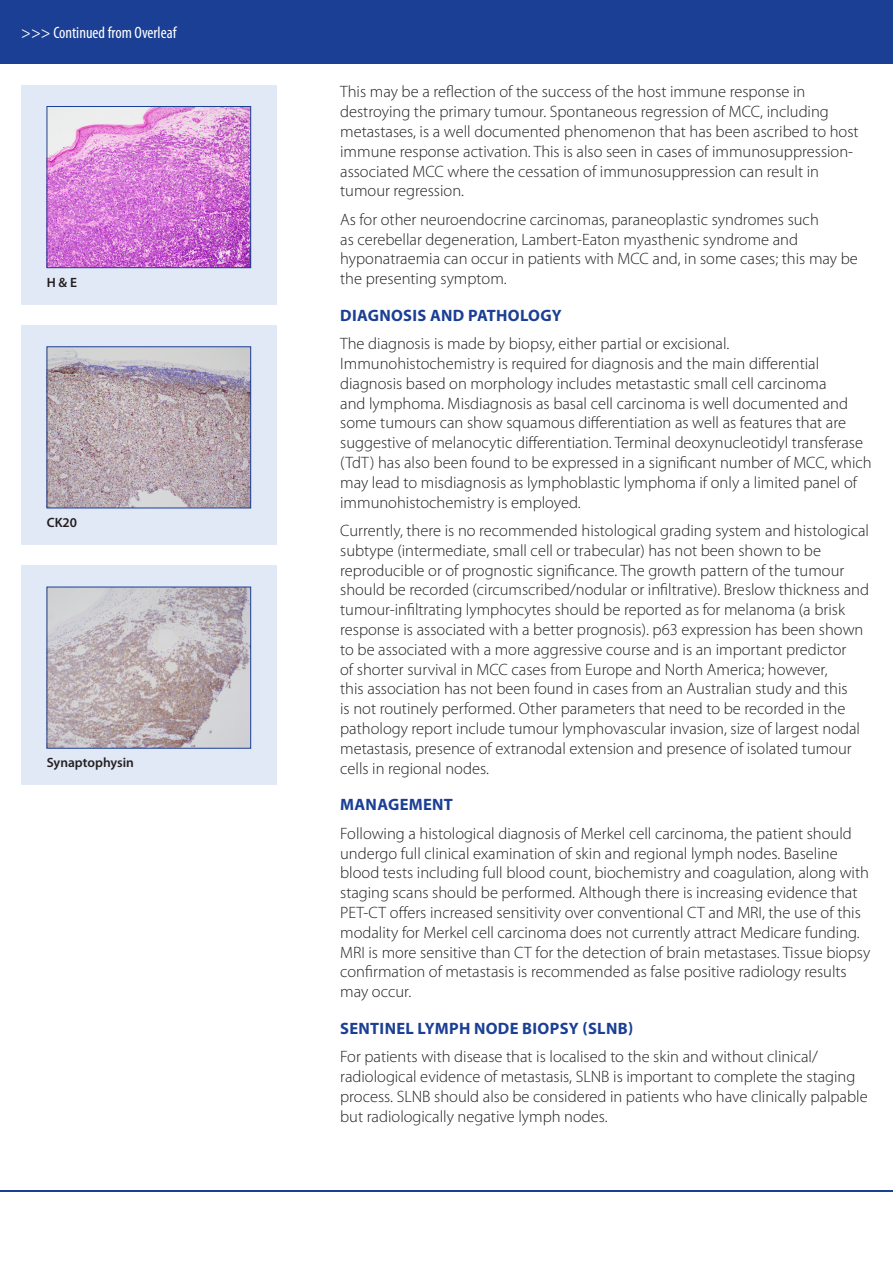
<style>
.page{position:relative;width:893px;height:1263px;background:#fff}
.page>*{position:absolute;margin:0;border:0;box-sizing:border-box;transform-origin:0 0}
.body{font:300 16.5px/19.8px "Myriad Pro";color:#231f20}
.body-2{font:700 16.5px "Myriad Pro";letter-spacing:.02em;color:#1b3f94}
.body-3{font:condensed 16.5px "Myriad Pro";color:#fff}
.body-4{font:600 13.5px "Myriad Pro";color:#231f20}
</style>
<div class="page">
<hr style="left:0;top:1191px;width:893px;height:1px;background:#1b3f94">
<div style="left:0;top:0;width:893px;height:64px;background:#1b3f94"></div>
<div style="left:21px;top:85px;width:255px;height:219px;background:#e1e9f6"></div>
<img style="left:49px;top:108px;width:200px;height:158px">
<div style="left:47px;top:106px;width:204px;height:162px;border:1px solid #1b3f94"></div>
<div style="left:21px;top:325px;width:255px;height:219px;background:#e1e9f6"></div>
<img style="left:49px;top:349px;width:200px;height:157px">
<div style="left:21px;top:566px;width:255px;height:218px;background:#e1e9f6"></div>
<img style="left:49px;top:589px;width:200px;height:157px">
<p class="body-3" style="left:21px;top:23px;width:157px">&gt;&gt;&gt; Continued from Overleaf</p>
<p class="body-4" style="left:47px;top:275px;width:32px">H &amp; E</p>
<p class="body-4" style="left:47px;top:515px;width:32px">CK20</p>
<p class="body-4" style="left:47px;top:755px;width:89px">Synaptophysin</p>
<p class="body" style="left:340px;top:82px;width:520px">This may be a reflection of the success of the host immune response in destroying the primary tumour. Spontaneous regression of MCC, including metastases, is a well documented phenomenon that has been ascribed to host immune response activation. This is also seen in cases of immunosuppression&shy;associated MCC where the cessation of immunosuppression can result in tumour regression.</p>
<p class="body" style="left:340px;top:210px;width:519px">As for other neuroendocrine carcinomas, paraneoplastic syndromes such<br>as cerebellar degeneration, Lambert-Eaton myasthenic syndrome and hyponatraemia can occur in patients with MCC and, in some cases; this may be the presenting symptom.</p>
<p class="body-2" style="left:340px;top:306px;width:223px">DIAGNOSIS AND PATHOLOGY</p>
<p class="body" style="left:340px;top:334px;width:533px">The diagnosis is made by biopsy, either partial or excisional.<br>Immunohistochemistry is required for diagnosis and the main differential diagnosis based on morphology includes metastastic small cell carcinoma<br>and lymphoma. Misdiagnosis as basal cell carcinoma is well documented and some tumours can show squamous differentiation as well as features that are suggestive of melanocytic differentiation. Terminal deoxynucleotidyl transferase (TdT) has also been found to be expressed in a significant number of MCC, which may lead to misdiagnosis as lymphoblastic lymphoma if only a limited panel of immunohistochemistry is employed.</p>
<p class="body" style="left:340px;top:521px;width:530px">Currently, there is no recommended histological grading system and histological subtype (intermediate, small cell or trabecular) has not been shown to be reproducible or of prognostic significance. The growth pattern of the tumour should be recorded (circumscribed/nodular or infiltrative). Breslow thickness and tumour-infiltrating lymphocytes should be reported as for melanoma (a brisk response is associated with a better prognosis). p63 expression has been shown to be associated with a more aggressive course and is an important predictor<br>of shorter survival in MCC cases from Europe and North America; however,<br>this association has not been found in cases from an Australian study and this<br>is not routinely performed. Other parameters that need to be recorded in the pathology report include tumour lymphovascular invasion, size of largest nodal metastasis, presence of extranodal extension and presence of isolated tumour cells in regional nodes.</p>
<p class="body-2" style="left:340px;top:796px;width:114px">MANAGEMENT</p>
<p class="body" style="left:340px;top:824px;width:532px">Following a histological diagnosis of Merkel cell carcinoma, the patient should undergo full clinical examination of skin and regional lymph nodes. Baseline blood tests including full blood count, biochemistry and coagulation, along with staging scans should be performed. Although there is increasing evidence that PET-CT offers increased sensitivity over conventional CT and MRI, the use of this modality for Merkel cell carcinoma does not currently attract Medicare funding.<br>MRI is more sensitive than CT for the detection of brain metastases. Tissue biopsy confirmation of metastasis is recommended as false positive radiology results may occur.</p>
<p class="body-2" style="left:340px;top:1019px;width:295px">SENTINEL LYMPH NODE BIOPSY (SLNB)</p>
<p class="body" style="left:340px;top:1047px;width:529px">For patients with disease that is localised to the skin and without clinical/ radiological evidence of metastasis, SLNB is important to complete the staging process. SLNB should also be considered in patients who have clinically palpable but radiologically negative lymph nodes.</p>
</div>
